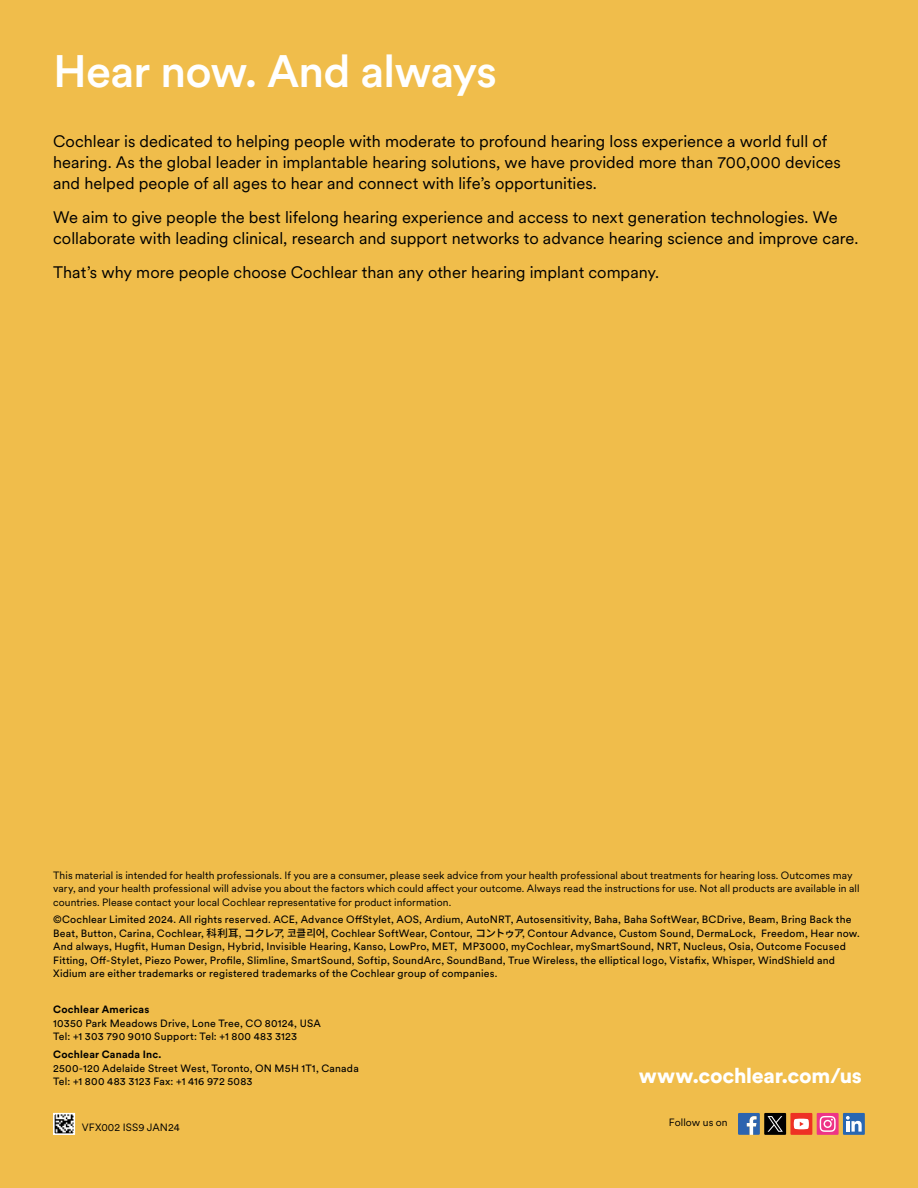
<style>
.page{position:relative;width:918px;height:1188px;background:#f0bd4b}
.page>*{position:absolute;margin:0;border:0;box-sizing:border-box;transform-origin:0 0}
.Heading_02{font:500 45px "Circular XX";letter-spacing:-.02em;color:#fff}
.t1{font:900 21px "Circular XX";letter-spacing:-.01em;color:#fff}
.Body_Copy_01{font:16.5px/21px "Circular XX";color:#000}
.Footnote_01{font:10.5px/13.5px "Circular XX";letter-spacing:.02em;color:#000}
.Disclaimer{font:10.5px/13.5px "Circular XX";letter-spacing:.01em;color:#000}
.s1{font-family:"Noto Sans JP";font-weight:500}
.s2{font-family:"Noto Sans KR";font-weight:500}
.s3{font-weight:700}
</style>
<div class="page">
<svg style="left:738px;top:1113px;width:22px;height:22px"></svg>
<div style="left:764px;top:1113px;width:22px;height:22px;background:#000"></div>
<div style="left:790px;top:1113px;width:22px;height:22px;background:#ee3124"></div>
<svg style="left:794px;top:1119px;width:15px;height:10px"></svg>
<div style="left:817px;top:1113px;width:22px;height:22px;background:#ee3486"></div>
<div style="left:843px;top:1113px;width:22px;height:22px;background:#2867b2"></div>
<svg style="left:820px;top:1116px;width:16px;height:16px"></svg>
<svg style="left:846px;top:1116px;width:16px;height:16px"></svg>
<svg style="left:768px;top:1116px;width:15px;height:16px"></svg>
<svg style="left:53px;top:1112px;width:23px;height:23px"></svg>
<p class="Heading_02" style="left:53px;top:40px;width:445px">Hear now. And always</p>
<p class="Body_Copy_01" style="left:53px;top:130px;width:789px">Cochlear is dedicated to helping people with moderate to profound hearing loss experience a world full of hearing. As the global leader in implantable hearing solutions, we have provided more than 700,000 devices and helped people of all ages to hear and connect with life’s opportunities.</p>
<p class="Body_Copy_01" style="left:53px;top:206px;width:807px">We aim to give people the best lifelong hearing experience and access to next generation technologies. We collaborate with leading clinical, research and support networks to advance hearing science and improve care.</p>
<p class="Body_Copy_01" style="left:53px;top:261px;width:607px">That’s why more people choose Cochlear than any other hearing implant company.</p>
<p class="Disclaimer" style="left:53px;top:868px;width:808px">This material is intended for health professionals. If you are a consumer, please seek advice from your health professional about treatments for hearing loss. Outcomes may vary, and your health professional will advise you about the factors which could affect your outcome. Always read the instructions for use. Not all products are available in all countries. Please contact your local Cochlear representative for product information.</p>
<p class="Footnote_01" style="left:53px;top:913px;width:808px">©Cochlear Limited 2024. All rights reserved. ACE, Advance OffStylet, AOS, Ardium, AutoNRT, Autosensitivity, Baha, Baha SoftWear, BCDrive, Beam, Bring Back the Beat, Button, Carina, Cochlear, <span class="s1">科利耳</span>, <span class="s1">コクレア</span>, <span class="s2">코클리어</span>, Cochlear SoftWear, Contour, <span class="s1">コントゥア</span>, Contour Advance, Custom Sound, DermaLock, Freedom, Hear now.<br>And always, Hugfit, Human Design, Hybrid, Invisible Hearing, Kanso, LowPro, MET, MP3000, myCochlear, mySmartSound, NRT, Nucleus, Osia, Outcome Focused Fitting, Off-Stylet, Piezo Power, Profile, Slimline, SmartSound, Softip, SoundArc, SoundBand, True Wireless, the elliptical logo, Vistafix, Whisper, WindShield and Xidium are either trademarks or registered trademarks of the Cochlear group of companies.</p>
<p class="Footnote_01" style="left:53px;top:1002px;width:269px"><span class="s3">Cochlear Americas<br></span>10350 Park Meadows Drive, Lone Tree, CO 80124, USA<br>Tel: +1 303 790 9010 Support: Tel: +1 800 483 3123</p>
<p class="Footnote_01" style="left:53px;top:1047px;width:307px"><span class="s3">Cochlear Canada Inc.<br></span>2500-120 Adelaide Street West, Toronto, ON M5H 1T1, Canada<br>Tel: +1 800 483 3123 Fax: +1 416 972 5083</p>
<p class="Disclaimer" style="left:82px;top:1120px;width:100px">VFX002 ISS9 JAN24</p>
<p class="t1" style="left:639px;top:1061px;width:225px">www.cochlear.com/us</p>
<p class="Disclaimer" style="left:669px;top:1116px;width:60px">Follow us on</p>
</div>
